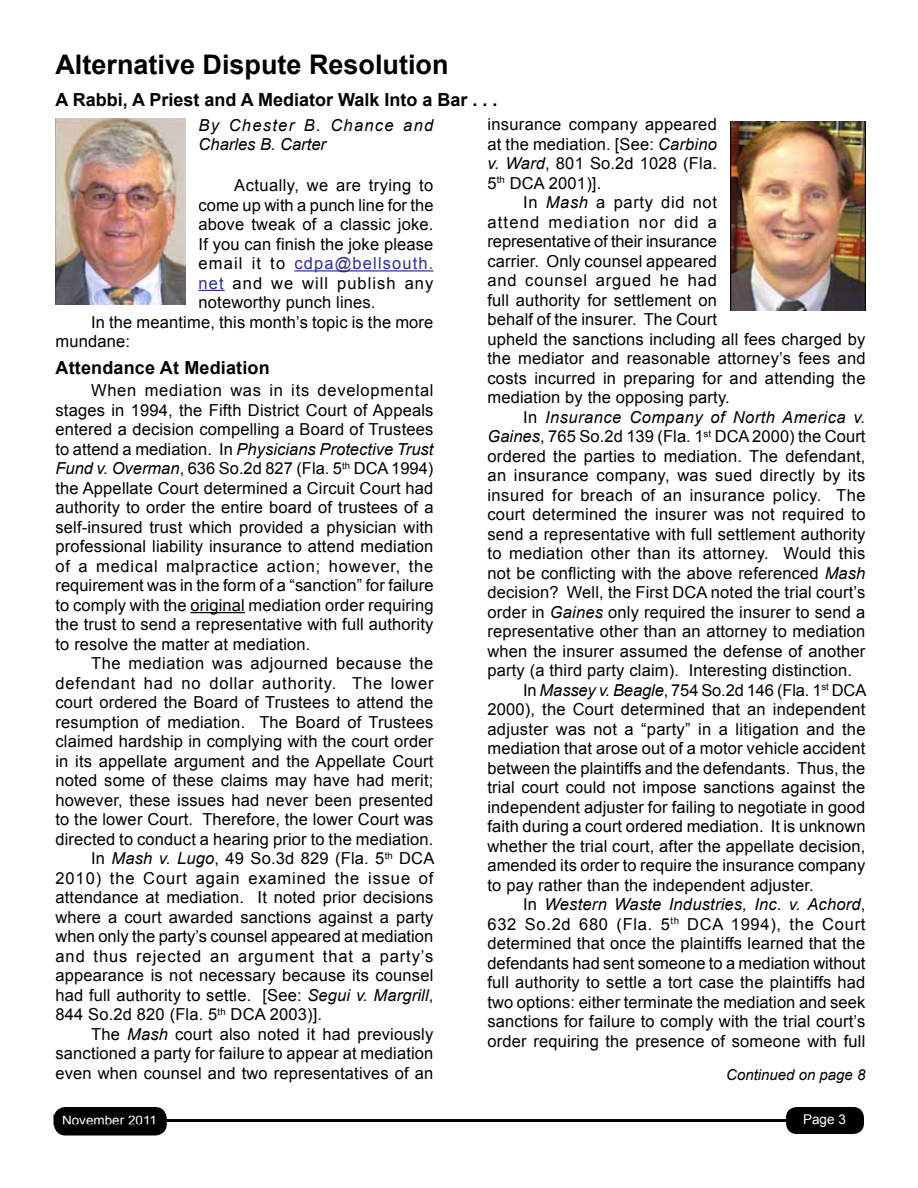
<style>
.page{position:relative;width:918px;height:1188px;background:#fff}
.page>*{position:absolute;margin:0;border:0;box-sizing:border-box;transform-origin:0 0}
.t1{font:700 27px "Arial";color:#000}
.t2{font:700 18px "Arial";color:#000}
.t3{font:16.5px/19.5px "Arial";letter-spacing:.01em;color:#000;text-align:justify}
.t4{font:16.5px "Arial";letter-spacing:.03em;color:#000}
.t5{font:16.5px "Arial";letter-spacing:.055em;color:#000}
.t6{font:italic 16.5px "Arial";letter-spacing:.03em;color:#000}
.t7{font:16.5px "Arial";letter-spacing:.05em;color:#000}
.t8{font:16.5px "Arial";letter-spacing:.045em;color:#000}
.t9{font:italic 16.5px/19.5px "Arial";letter-spacing:.075em;color:#000}
.t10{font:16.5px "Arial";letter-spacing:.07em;color:#2e3192}
.t11{font:16.5px "Arial";letter-spacing:.065em;color:#000}
.t12{font:italic 15px "Arial";color:#000}
.t13{font:13.5px "Arial";color:#fff}
.s1{font-style:italic}
.s2{font-style:normal}
.s3{color:#000}
.s4{color:#2e3192}
</style>
<div class="page">
<div style="left:55px;top:1108px;width:111px;height:27px;background:#000;border-radius:11px"></div>
<div style="left:54px;top:1107px;width:113px;height:29px;border:2px solid #000;border-radius:11px"></div>
<div style="left:786px;top:1107px;width:78px;height:27px;background:#000;border-radius:11px"></div>
<hr style="left:81px;top:1119px;width:736px;height:3px;background:#000">
<hr style="left:294px;top:270px;width:139px;height:2px;background:#2e3192">
<svg style="left:199px;top:290px;width:26px;height:1px"></svg>
<hr style="left:191px;top:612px;width:54px;height:1px;background:#000">
<img style="left:56px;top:118px;width:129px;height:187px">
<img style="left:731px;top:121px;width:135px;height:189px">
<h1 class="t1" style="left:56px;top:47px;width:395px">Alternative Dispute Resolution</h1>
<p class="t2" style="left:56px;top:88px;width:444px">A Rabbi, A Priest and A Mediator Walk Into a Bar . . .</p>
<p class="t3" style="left:488px;top:115px;width:231px">insurance company appeared at the mediation. [See: <span class="s1">Carbino v. Ward</span>, 801 So.2d 1028 (Fla.<br>5<sup>th</sup> DCA 2001)].</p>
<p class="t3" style="left:488px;top:193px;width:380px;text-align:left;text-indent:36px">In <span class="s1">Mash</span> a party did not<br>attend mediation nor did a<br>representative of their insurance<br>carrier. Only counsel appeared<br>and counsel argued he had<br>full authority for settlement on<br>behalf of the insurer. The Court<br>upheld the sanctions including all fees charged by the mediator and reasonable attorney’s fees and costs incurred in preparing for and attending the mediation by the opposing party.</p>
<p class="t6" style="left:523px;top:406px;width:344px"><span class="s2">In</span> Insurance Company of North America v.</p>
<p class="t3" style="left:488px;top:427px;width:380px"><span class="s1">Gaines</span>, 765 So.2d 139 (Fla. 1<sup>st</sup> DCA 2000) the Court</p>
<p class="t3" style="left:488px;top:446px;width:380px">ordered the parties to mediation. The defendant,</p>
<p class="t3" style="left:488px;top:466px;width:380px">an insurance company, was sued directly by its</p>
<p class="t4" style="left:488px;top:484px;width:380px">insured for breach of an insurance policy. The</p>
<p class="t3" style="left:488px;top:505px;width:380px">court determined the insurer was not required to</p>
<p class="t3" style="left:488px;top:524px;width:379px">send a representative with full settlement authority</p>
<p class="t3" style="left:488px;top:544px;width:379px">to mediation other than its attorney. Would this</p>
<p class="t3" style="left:488px;top:563px;width:379px">not be conflicting with the above referenced <span class="s1">Mash</span></p>
<p class="t3" style="left:488px;top:583px;width:379px">decision? Well, the First DCA noted the trial court’s</p>
<p class="t3" style="left:488px;top:602px;width:379px">order in <span class="s1">Gaines</span> only required the insurer to send a</p>
<p class="t3" style="left:488px;top:622px;width:379px">representative other than an attorney to mediation</p>
<p class="t3" style="left:488px;top:641px;width:379px">when the insurer assumed the defense of another</p>
<p class="t3" style="left:488px;top:661px;width:366px">party (a third party claim). Interesting distinction.</p>
<p class="t3" style="left:523px;top:680px;width:345px">In <span class="s1">Massey v. Beagle</span>, 754 So.2d 146 (Fla. 1<sup>st</sup> DCA</p>
<p class="t3" style="left:487px;top:700px;width:379px">2000), the Court determined that an independent</p>
<p class="t3" style="left:487px;top:719px;width:380px">adjuster was not a “party” in a litigation and the</p>
<p class="t3" style="left:487px;top:739px;width:379px">mediation that arose out of a motor vehicle accident</p>
<p class="t3" style="left:487px;top:758px;width:379px">between the plaintiffs and the defendants. Thus, the</p>
<p class="t3" style="left:487px;top:778px;width:379px">trial court could not impose sanctions against the</p>
<p class="t3" style="left:487px;top:797px;width:379px">independent adjuster for failing to negotiate in good</p>
<p class="t3" style="left:487px;top:817px;width:380px">faith during a court ordered mediation. It is unknown</p>
<p class="t3" style="left:487px;top:836px;width:379px">whether the trial court, after the appellate decision,</p>
<p class="t3" style="left:487px;top:856px;width:379px">amended its order to require the insurance company</p>
<p class="t3" style="left:487px;top:875px;width:328px">to pay rather than the independent adjuster.</p>
<p class="t6" style="left:523px;top:894px;width:344px"><span class="s2">In</span> Western Waste Industries, Inc. v. Achord<span class="s2">,</span></p>
<p class="t8" style="left:488px;top:913px;width:379px">632 So.2d 680 (Fla. 5<sup>th</sup> DCA 1994), the Court</p>
<p class="t3" style="left:487px;top:934px;width:379px">determined that once the plaintiffs learned that the</p>
<p class="t3" style="left:487px;top:953px;width:380px">defendants had sent someone to a mediation without</p>
<p class="t3" style="left:487px;top:973px;width:379px">full authority to settle a tort case the plaintiffs had</p>
<p class="t3" style="left:487px;top:992px;width:379px">two options: either terminate the mediation and seek</p>
<p class="t3" style="left:487px;top:1012px;width:379px">sanctions for failure to comply with the trial court’s</p>
<p class="t3" style="left:487px;top:1031px;width:379px">order requiring the presence of someone with full</p>
<p class="t9" style="left:199px;top:115px;width:236px">By Chester B. Chance and<br>Charles B. Carter</p>
<p class="t4" style="left:234px;top:175px;width:201px">Actually, we are trying to</p>
<p class="t3" style="left:199px;top:195px;width:236px">come up with a punch line for the</p>
<p class="t3" style="left:199px;top:215px;width:236px">above tweak of a classic joke.</p>
<p class="t3" style="left:199px;top:234px;width:236px">If you can finish the joke please</p>
<p class="t10" style="left:199px;top:253px;width:236px"><span class="s3">email it to</span> cdpa@bellsouth.</p>
<p class="t11" style="left:199px;top:272px;width:236px"><span class="s4">net</span> and we will publish any</p>
<p class="t3" style="left:199px;top:293px;width:178px">noteworthy punch lines.</p>
<p class="t3" style="left:91px;top:312px;width:344px">In the meantime, this month’s topic is the more</p>
<p class="t3" style="left:55px;top:332px;width:76px">mundane:</p>
<p class="t2" style="left:56px;top:356px;width:216px">Attendance At Mediation</p>
<p class="t3" style="left:55px;top:381px;width:380px;text-indent:36px">When mediation was in its developmental stages in 1994, the Fifth District Court of Appeals entered a decision compelling a Board of Trustees to attend a mediation. In <span class="s1">Physicians Protective Trust Fund v. Overman</span>, 636 So.2d 827 (Fla. 5<sup>th</sup> DCA 1994) the Appellate Court determined a Circuit Court had authority to order the entire board of trustees of a self-insured trust which provided a physician with professional liability insurance to attend mediation of a medical malpractice action; however, the requirement was in the form of a “sanction” for failure to comply with the original mediation order requiring the trust to send a representative with full authority to resolve the matter at mediation.</p>
<p class="t4" style="left:91px;top:653px;width:344px">The mediation was adjourned because the</p>
<p class="t7" style="left:55px;top:672px;width:380px">defendant had no dollar authority. The lower</p>
<p class="t3" style="left:55px;top:693px;width:379px">court ordered the Board of Trustees to attend the</p>
<p class="t3" style="left:55px;top:713px;width:379px">resumption of mediation. The Board of Trustees</p>
<p class="t3" style="left:55px;top:732px;width:379px">claimed hardship in complying with the court order</p>
<p class="t3" style="left:55px;top:752px;width:379px">in its appellate argument and the Appellate Court</p>
<p class="t3" style="left:55px;top:771px;width:379px">noted some of these claims may have had merit;</p>
<p class="t3" style="left:55px;top:791px;width:379px">however, these issues had never been presented</p>
<p class="t3" style="left:55px;top:810px;width:379px">to the lower Court. Therefore, the lower Court was</p>
<p class="t3" style="left:55px;top:830px;width:379px">directed to conduct a hearing prior to the mediation.</p>
<p class="t3" style="left:91px;top:849px;width:345px">In <span class="s1">Mash v. Lugo</span>, 49 So.3d 829 (Fla. 5<sup>th</sup> DCA</p>
<p class="t5" style="left:55px;top:867px;width:379px">2010) the Court again examined the issue of</p>
<p class="t3" style="left:55px;top:888px;width:379px">attendance at mediation. It noted prior decisions</p>
<p class="t3" style="left:55px;top:908px;width:379px">where a court awarded sanctions against a party</p>
<p class="t3" style="left:55px;top:927px;width:379px">when only the party’s counsel appeared at mediation</p>
<p class="t5" style="left:55px;top:945px;width:380px">and thus rejected an argument that a party’s</p>
<p class="t3" style="left:55px;top:966px;width:379px">appearance is not necessary because its counsel</p>
<p class="t3" style="left:55px;top:986px;width:379px">had full authority to settle. [See: <span class="s1">Segui v. Margrill</span>,</p>
<p class="t3" style="left:55px;top:1005px;width:268px">844 So.2d 820 (Fla. 5<sup>th</sup> DCA 2003)].</p>
<p class="t3" style="left:91px;top:1025px;width:344px">The <span class="s1">Mash</span> court also noted it had previously</p>
<p class="t3" style="left:55px;top:1044px;width:379px">sanctioned a party for failure to appear at mediation</p>
<p class="t3" style="left:55px;top:1064px;width:379px">even when counsel and two representatives of an</p>
<p class="t12" style="left:726px;top:1065px;width:141px">Continued on page 8</p>
<p class="t13" style="left:62px;top:1111px;width:97px">November 2011</p>
<p class="t13" style="left:803px;top:1111px;width:44px">Page 3</p>
</div>
